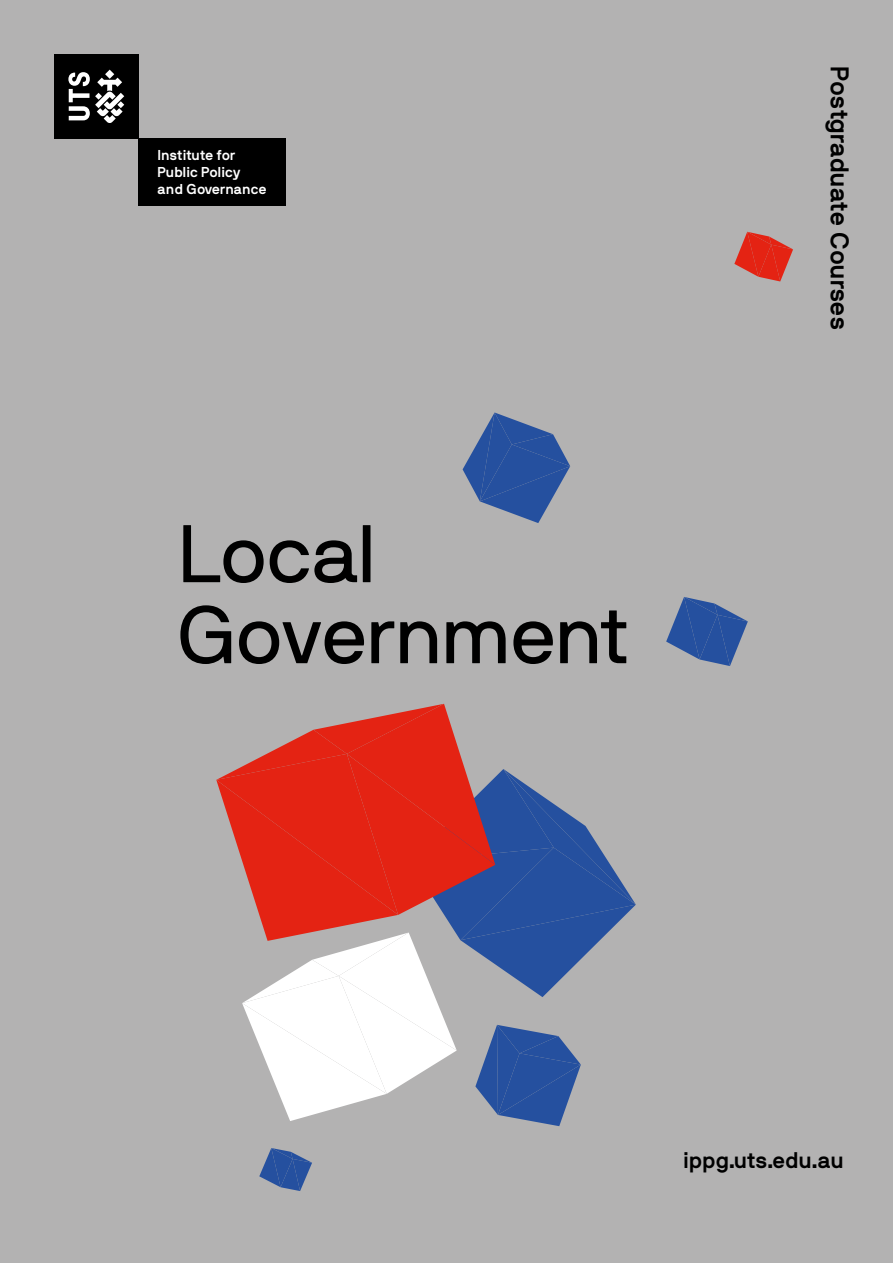
<style>
.page{position:relative;width:893px;height:1263px;background:#b3b2b2}
.page>*{position:absolute;margin:0;border:0;box-sizing:border-box;transform-origin:0 0}
.t1{font:81px/81px "NB International Pro";letter-spacing:-.015em;color:#000}
.t2{font:700 25.5px "NB International Pro";color:#000}
.t3{font:700 22.5px "NB International Pro";color:#000}
.t4{font:700 14.25px/17.1px "NB International Pro";color:#fff}
</style>
<div class="page">
<div style="left:54px;top:54px;width:85px;height:85px;background:#000"></div>
<svg style="left:68px;top:70px;width:56px;height:53px"></svg>
<div style="left:139px;top:139px;width:147px;height:67px;background:#000"></div>
<svg style="left:463px;top:412px;width:107px;height:111px"></svg>
<svg style="left:734px;top:232px;width:59px;height:49px"></svg>
<svg style="left:259px;top:1148px;width:53px;height:43px"></svg>
<svg style="left:666px;top:597px;width:82px;height:69px"></svg>
<svg style="left:216px;top:704px;width:420px;height:422px"></svg>
<p class="t4" style="left:158px;top:146px;width:111px">Institute for<br>Public Policy and Governance</p>
<h1 class="t1" style="left:178px;top:513px;width:452px">Local<br>Government</h1>
<h2 class="t2" style="left:854px;top:66px;width:265px;rotate:90deg">Postgraduate Courses</h2>
<h3 class="t3" style="left:683px;top:1147px;width:162px">ippg.uts.edu.au</h3>
</div>
